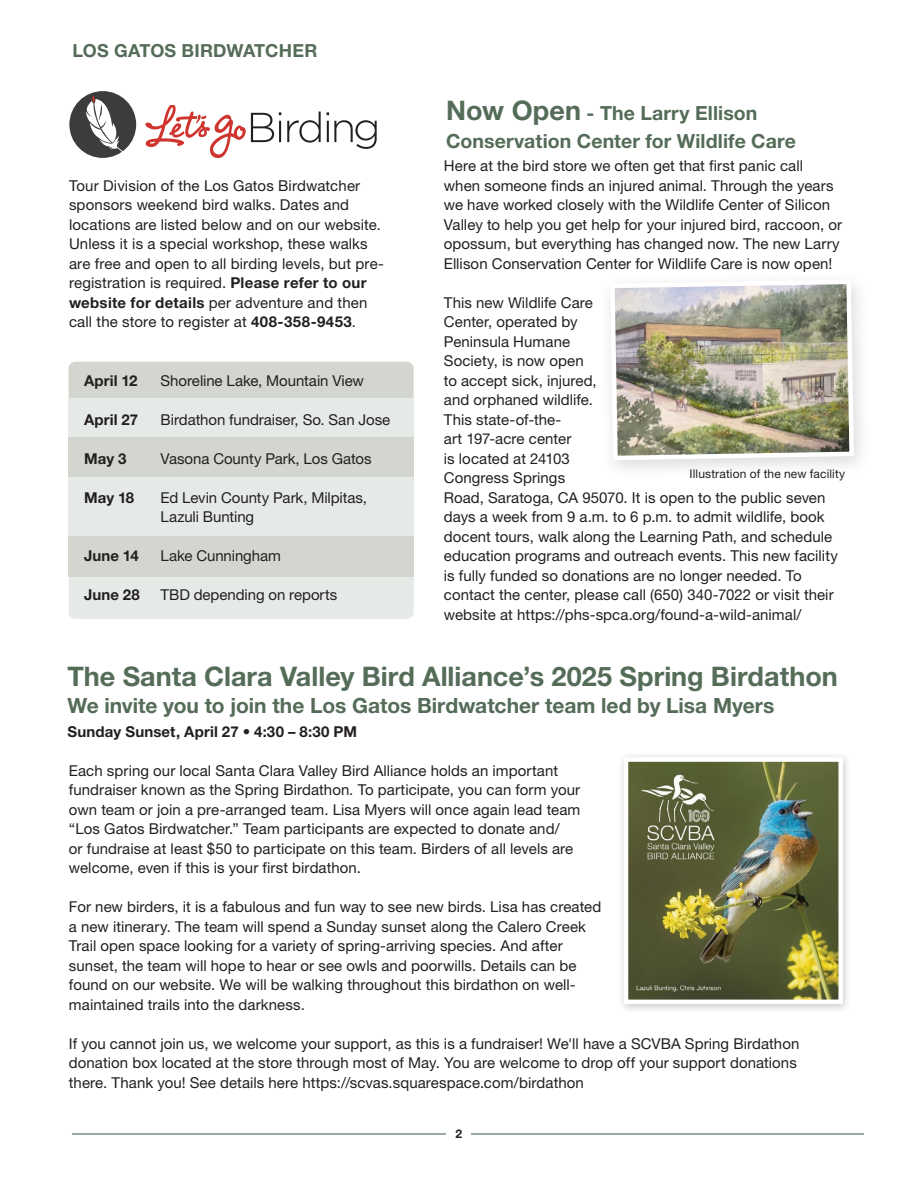
<style>
.page{position:relative;width:918px;height:1188px;background:#fff}
.page>*{position:absolute;margin:0;border:0;box-sizing:border-box;transform-origin:0 0}
.body{font:700 27px "Helvetica Neue LT Std";color:#546c58}
.body-2{font:700 21px "Helvetica Neue LT Std";color:#546c58}
.body-3{font:700 19.5px/27.9px "Helvetica Neue LT Std";letter-spacing:.005em;color:#546c58}
.t1{font:700 18px "Helvetica Neue LT Std";letter-spacing:.01em;color:#546c58}
.body-4{font:15px/19.5px "Helvetica Neue LT Std";letter-spacing:.005em;color:#231f20}
.body-5{font:700 15px "Helvetica Neue LT Std";letter-spacing:.01em;color:#231f20}
.body-6{font:12px "Helvetica Neue LT Std";letter-spacing:.01em;color:#231f20}
.t2{font:700 12px "Helvetica Neue LT Std";color:#231f20}
.s1{font-weight:700}
.s2{font-size:27px}
</style>
<div class="page">
<hr style="left:72px;top:1133px;width:792px;height:2px;background:#546c58">
<div style="left:446px;top:1123px;width:25px;height:19px;background:#fff"></div>
<div style="left:69px;top:577px;width:345px;height:42px;background:#e6eae6"></div>
<div style="left:69px;top:362px;width:345px;height:36px;background:#d2d6cf"></div>
<div style="left:69px;top:528px;width:345px;height:49px;background:#d2d6cf"></div>
<svg style="left:287px;top:112px;width:34px;height:31px"></svg>
<svg style="left:327px;top:112px;width:50px;height:37px"></svg>
<svg style="left:145px;top:106px;width:136px;height:52px"></svg>
<div style="left:69px;top:437px;width:345px;height:44px;background:#d2d6cf"></div>
<div style="left:69px;top:477px;width:345px;height:59px;background:#e6eae6"></div>
<div style="left:69px;top:398px;width:345px;height:39px;background:#e6eae6"></div>
<div style="left:69px;top:91px;width:67px;height:67px;background:#3c3c3d;border-radius:50%"></div>
<svg style="left:86px;top:96px;width:40px;height:59px"></svg>
<div style="left:617px;top:752px;width:235px;height:263px;background:#231f20;opacity:.26"></div>
<img style="left:622px;top:755px;width:223px;height:251px">
<div style="left:599px;top:270px;width:273px;height:211px;background:#231f20;opacity:.16"></div>
<img style="left:608px;top:277px;width:248px;height:186px">
<p class="t1" style="left:72px;top:39px;width:247px">LOS GATOS BIRDWATCHER</p>
<p class="body-4" style="left:69px;top:175px;width:316px">Tour Division of the Los Gatos Birdwatcher sponsors weekend bird walks. Dates and locations are listed below and on our website.<br>Unless it is a special workshop, these walks are free and open to all birding levels, but pre&shy;registration is required. <span class="s1">Please refer to our website for details</span> per adventure and then</p>
<p class="body-4" style="left:69px;top:312px;width:289px">call the store to register at <span class="s1">408-358-9453</span>.</p>
<p class="body-5" style="left:84px;top:371px;width:55px">April 12</p>
<p class="body-4" style="left:161px;top:370px;width:205px">Shoreline Lake, Mountain View</p>
<p class="body-5" style="left:84px;top:410px;width:55px">April 27</p>
<p class="body-4" style="left:161px;top:409px;width:231px">Birdathon fundraiser, So. San Jose</p>
<p class="body-5" style="left:84px;top:449px;width:44px">May 3</p>
<p class="body-4" style="left:161px;top:448px;width:213px">Vasona County Park, Los Gatos</p>
<p class="body-5" style="left:84px;top:488px;width:52px">May 18</p>
<p class="body-4" style="left:161px;top:487px;width:208px">Ed Levin County Park, Milpitas,<br>Lazuli Bunting</p>
<p class="body-5" style="left:84px;top:546px;width:56px">June 14</p>
<p class="body-4" style="left:161px;top:546px;width:122px">Lake Cunningham</p>
<p class="body-5" style="left:84px;top:585px;width:57px">June 28</p>
<p class="body-4" style="left:161px;top:585px;width:178px">TBD depending on reports</p>
<p class="body-3" style="left:446px;top:98px;width:351px"><span class="s2">Now Open</span> - The Larry Ellison<br>Conservation Center for Wildlife Care</p>
<p class="body-4" style="left:444px;top:156px;width:400px">Here at the bird store we often get that first panic call when someone finds an injured animal. Through the years we have worked closely with the Wildlife Center of Silicon Valley to help you get help for your injured bird, raccoon, or opossum, but everything has changed now. The new Larry Ellison Conservation Center for Wildlife Care is now open!</p>
<p class="body-4" style="left:444px;top:292px;width:396px">This new Wildlife Care<br>Center, operated by<br>Peninsula Humane<br>Society, is now open<br>to accept sick, injured,<br>and orphaned wildlife.<br>This state-of-the-<br>art 197-acre center<br>is located at 24103<br>Congress Springs<br>Road, Saratoga, CA 95070. It is open to the public seven days a week from 9 a.m. to 6 p.m. to admit wildlife, book docent tours, walk along the Learning Path, and schedule education programs and outreach events. This new facility is fully funded so donations are no longer needed. To contact the center, please call (650) 340-7022 or visit their website at https://phs-spca.org/found-a-wild-animal/</p>
<p class="body-6" style="left:690px;top:467px;width:157px">Illustration of the new facility</p>
<p class="body" style="left:68px;top:659px;width:772px">The Santa Clara Valley Bird Alliance’s 2025 Spring Birdathon</p>
<p class="body-2" style="left:68px;top:692px;width:708px">We invite you to join the Los Gatos Birdwatcher team led by Lisa Myers</p>
<p class="body-5" style="left:68px;top:722px;width:291px">Sunday Sunset, April 27 • 4:30 – 8:30 PM</p>
<p class="body-4" style="left:69px;top:760px;width:513px">Each spring our local Santa Clara Valley Bird Alliance holds an important fundraiser known as the Spring Birdathon. To participate, you can form your own team or join a pre-arranged team. Lisa Myers will once again lead team “Los Gatos Birdwatcher.” Team participants are expected to donate and/<br>or fundraise at least $50 to participate on this team. Birders of all levels are welcome, even if this is your first birdathon.</p>
<p class="body-4" style="left:69px;top:897px;width:534px">For new birders, it is a fabulous and fun way to see new birds. Lisa has created a new itinerary. The team will spend a Sunday sunset along the Calero Creek Trail open space looking for a variety of spring-arriving species. And after sunset, the team will hope to hear or see owls and poorwills. Details can be found on our website. We will be walking throughout this birdathon on well&shy;maintained trails into the darkness.</p>
<p class="body-4" style="left:69px;top:1033px;width:732px">If you cannot join us, we welcome your support, as this is a fundraiser! We'll have a SCVBA Spring Birdathon donation box located at the store through most of May. You are welcome to drop off your support donations there. Thank you! See details here https://scvas.squarespace.com/birdathon</p>
<p class="t2" style="left:456px;top:1126px;width:8px">2</p>
</div>
